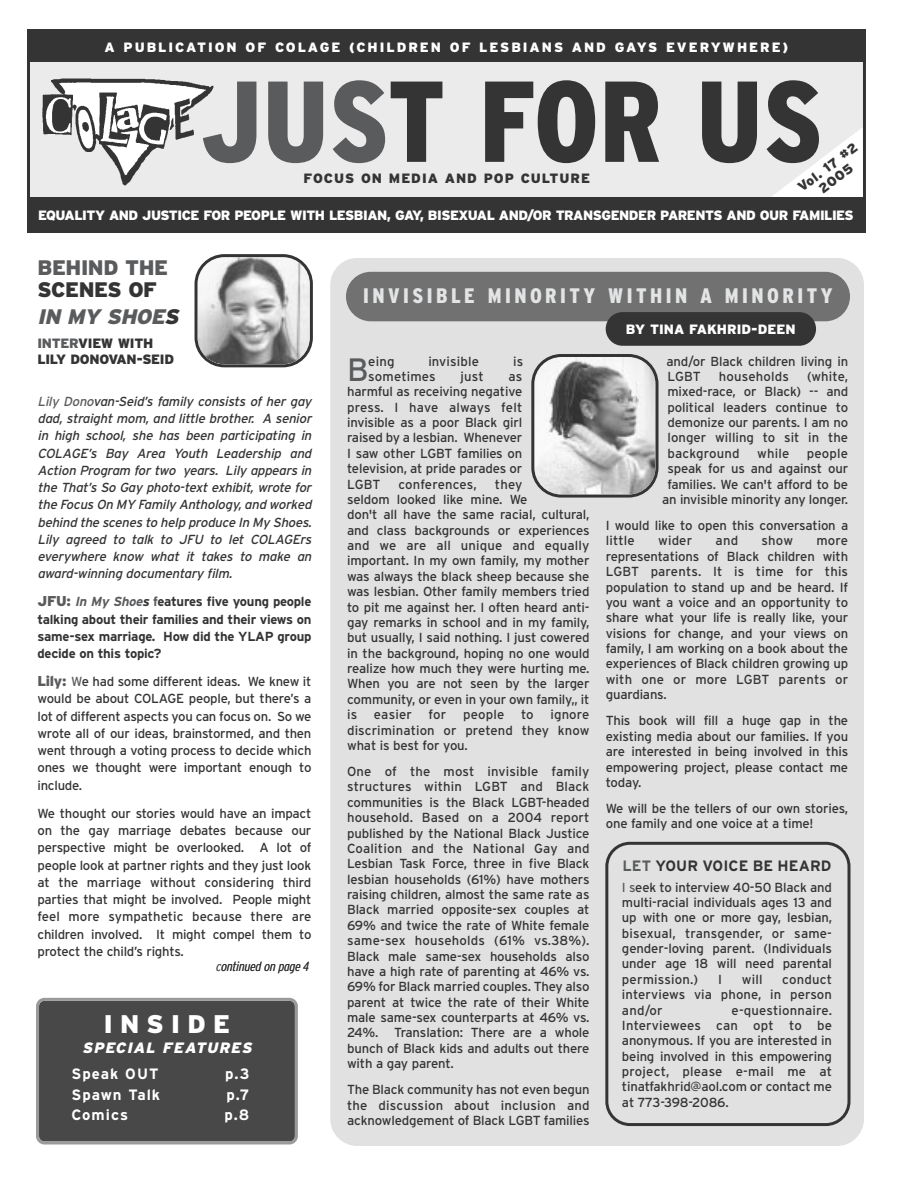
<style>
.page{position:relative;width:918px;height:1188px;background:#fff}
.page>*{position:absolute;margin:0;border:0;box-sizing:border-box;transform-origin:0 0}
.t1{font:900 condensed 114.75px "Interstate";letter-spacing:.005em;color:#343434}
.t2{font:32.25px "Interstate";color:#5a5b5d}
.t3{font:900 25.5px "Interstate";letter-spacing:.285em;color:#fff}
.t4{font:900 condensed 21px "Interstate";letter-spacing:.165em;color:#e3e4e5}
.t5{font:900 21px/26.8px "Interstate";letter-spacing:-.02em;color:#343434}
.t6{font:900 21px "Interstate";letter-spacing:-.02em;color:#5a5b5d}
.t7{font:700 15px "Interstate";letter-spacing:.07em;color:#fff}
.t8{font:700 15px "Interstate";letter-spacing:.005em;color:#343434}
.t9{font:italic 900 15px "Interstate";letter-spacing:.07em;color:#fff}
.t10{font:900 13.5px "Interstate";letter-spacing:-.035em;color:#fff}
.t11{font:900 13.5px "Interstate";letter-spacing:.145em;color:#fff}
.t12{font:900 13.5px/13.5px "Interstate";letter-spacing:-.02em;color:#343434;text-align:center}
.t13{font:900 13.5px "Interstate";letter-spacing:.07em;color:#343434}
.t14{font:900 13.5px "Interstate";color:#fff}
.t15{font:13.2px/15.3px "Interstate";letter-spacing:-.015em;color:#343434;text-align:justify}
.t16{font:italic 13.2px/17.2px "Interstate";letter-spacing:-.02em;color:#343434;text-align:justify}
.t17{font:700 13.2px/17.2px "Interstate";letter-spacing:-.02em;color:#343434;text-align:justify}
.t18{font:13.2px "Interstate";letter-spacing:.015em;color:#343434}
.t19{font:italic 300 condensed 13.2px "Interstate";letter-spacing:-.015em;color:#343434}
.s1{color:#5a5b5d}
.s2{font-style:italic;color:#5a5b5d}
.s3{font-style:italic}
.s4{font-weight:900;font-size:14.25px;color:#5a5b5d}
</style>
<div class="page">
<div style="left:330px;top:258px;width:534px;height:888px;background:#e1e1e1;border-radius:27px"></div>
<div style="left:30px;top:33px;width:833px;height:189px;background:#ebebeb"></div>
<div style="left:27px;top:30px;width:839px;height:32px;background:#343434"></div>
<svg style="left:772px;top:128px;width:91px;height:69px"></svg>
<div style="left:27px;top:197px;width:839px;height:35px;background:#343434"></div>
<img style="left:42px;top:78px;width:172px;height:108px">
<div style="left:36px;top:998px;width:262px;height:146px;background:#484848"></div>
<svg style="left:195px;top:254px;width:118px;height:113px"></svg>
<div style="left:346px;top:272px;width:504px;height:49px;background:#717171;border-radius:25px"></div>
<div style="left:606px;top:312px;width:210px;height:34px;background:#343434;border-radius:17px"></div>
<svg style="left:531px;top:354px;width:127px;height:144px"></svg>
<svg style="left:605px;top:842px;width:245px;height:284px"></svg>
<p class="t11" style="left:105px;top:43px;width:685px">A PUBLICATION OF COLAGE (CHILDREN OF LESBIANS AND GAYS EVERYWHERE)</p>
<h1 class="t1" style="left:201px;top:79px;width:623px"><span class="s1">JUS</span>T FOR US</h1>
<p class="t12" style="left:796px;top:184px;width:72px;rotate:-37deg">Vol. 17 <sup>#</sup>2<br>2005</p>
<p class="t13" style="left:304px;top:173px;width:288px">FOCUS ON MEDIA AND POP CULTURE</p>
<p class="t10" style="left:38px;top:211px;width:817px">EQUALITY AND JUSTICE FOR PEOPLE WITH LESBIAN, GAY, BISEXUAL AND/OR TRANSGENDER PARENTS AND OUR FAMILIES</p>
<h3 class="t6" style="left:38px;top:260px;width:132px">BEHIND THE</h3>
<h3 class="t5" style="left:38px;top:278px;width:142px">SCENES OF<br><span class="s2">IN MY SHOE</span><span class="s3">S</span></h3>
<p class="t12" style="left:38px;top:336px;width:138px;line-height:16.4px;text-align:left"><span class="s1">INTER</span>VIEW WITH<br>LILY DONOVAN-SEID</p>
<p class="t16" style="left:38px;top:394px;width:276px"><span class="s1">Lily Dono</span>van-Seid’s family consists of her gay dad, straight mom, and little brother. A senior in high school, she has been participating in COLAGE’s Bay Area Youth Leadership and Action Program for two years. Lily appears in the That’s So Gay photo-text exhibit, wrote for the Focus On MY Family Anthology, and worked behind the scenes to help produce In My Shoes.<br>Lily agreed to talk to JFU to let COLAGErs everywhere know what it takes to make an award-winning documentary film.</p>
<p class="t17" style="left:37px;top:594px;width:276px"><span class="s4">JFU:</span> <span class="s2">In My Shoe</span><span class="s3">s</span> <span class="s1">f</span>eatures five young people talking about their families and their views on same-sex marriage. How did the YLAP group decide on this topic?</p>
<p class="t15" style="left:37px;top:674px;width:276px;line-height:17.2px"><span class="s4">Lily:</span> <span class="s1">W</span>e had some different ideas. We knew it would be about COLAGE people, but there’s a lot of different aspects you can focus on. So we wrote all of our ideas, brainstormed, and then went through a voting process to decide which ones we thought were important enough to include.</p>
<p class="t15" style="left:37px;top:806px;width:275px;line-height:17.2px">We thought our stories would have an impact on the gay marriage debates because our perspective might be overlooked. A lot of people look at partner rights and they just look at the marriage without considering third parties that might be involved. People might feel more sympathetic because there are children involved. It might compel them to protect the child’s rights.</p>
<p class="t19" style="left:216px;top:962px;width:94px"><span class="s1">c</span>ontinued on page 4</p>
<h3 class="t3" style="left:104px;top:1015px;width:128px">INSIDE</h3>
<p class="t9" style="left:82px;top:1042px;width:171px">SPECIAL FEATURES</p>
<p class="t7" style="left:71px;top:1069px;width:89px">Speak OUT</p>
<p class="t7" style="left:225px;top:1069px;width:26px">p.3</p>
<p class="t7" style="left:71px;top:1089px;width:90px">Spawn Talk</p>
<p class="t7" style="left:226px;top:1089px;width:24px">p.7</p>
<p class="t7" style="left:71px;top:1109px;width:58px">Comics</p>
<p class="t7" style="left:224px;top:1109px;width:26px">p.8</p>
<h3 class="t4" style="left:363px;top:288px;width:471px">INVISIBLE MINORITY WITHIN A MINORITY</h3>
<p class="t14" style="left:626px;top:324px;width:171px">BY TINA FAKHRID-DEEN</p>
<h2 class="t2" style="left:347px;top:358px;width:23px">B</h2>
<p class="t15" style="left:368px;top:355px;width:28px">eing</p>
<p class="t18" style="left:428px;top:356px;width:52px">invisible</p>
<p class="t15" style="left:513px;top:355px;width:12px">is</p>
<p class="t18" style="left:368px;top:371px;width:69px">sometimes</p>
<p class="t15" style="left:461px;top:370px;width:25px">just</p>
<p class="t15" style="left:347px;top:370px;width:177px;text-indent:161px">as harmful as receiving negative press. I have always felt invisible as a poor Black girl raised by a lesbian. Whenever I saw other LGBT families on television, at pride parades or LGBT</p>
<p class="t15" style="left:347px;top:478px;width:244px;text-align:left;text-indent:148px">they<br>seldom looked like mine. We<br>don't all have the same racial, cultural, and class backgrounds or experiences and we are all unique and equally important. In my own family, my mother was always the black sheep because she was lesbian. Other family members tried to pit me against her. I often heard anti&shy;gay remarks in school and in my family, but usually, I said nothing. I just cowered in the background, hoping no one would realize how much they were hurting me.<br>When you are not seen by the larger community, or even in your own family,, it is</p>
<p class="t15" style="left:398px;top:478px;width:80px">conferences,</p>
<p class="t15" style="left:374px;top:708px;width:40px">easier</p>
<p class="t15" style="left:429px;top:708px;width:19px">for</p>
<p class="t15" style="left:463px;top:708px;width:43px">people</p>
<p class="t15" style="left:521px;top:708px;width:14px">to</p>
<p class="t15" style="left:347px;top:708px;width:244px;text-indent:203px">ignore discrimination or pretend they know what is best for you.</p>
<p class="t15" style="left:347px;top:765px;width:244px">One of the most invisible family structures within LGBT and Black communities is the Black LGBT-headed household. Based on a 2004 report published by the National Black Justice Coalition and the National Gay and Lesbian Task Force, three in five Black lesbian households (61%) have mothers raising children, almost the same rate as Black married opposite-sex couples at 69% and twice the rate of White female same-sex households (61% vs.38%).<br>Black male same-sex households also have a high rate of parenting at 46% vs.<br>69% for Black married couples. They also parent at twice the rate of their White male same-sex counterparts at 46% vs.<br>24%. Translation: There are a whole bunch of Black kids and adults out there with a gay parent.</p>
<p class="t15" style="left:347px;top:1083px;width:244px">The Black community has not even begun the discussion about inclusion and acknowledgement of Black LGBT families</p>
<p class="t15" style="left:667px;top:355px;width:183px">and/or Black children living in<br>LGBT</p>
<p class="t15" style="left:668px;top:370px;width:182px;text-indent:140px">(white, mixed-race, or Black) -- and political leaders continue to demonize our parents. I am no longer willing to sit in the background</p>
<p class="t18" style="left:719px;top:371px;width:72px">households</p>
<p class="t15" style="left:662px;top:447px;width:187px;text-align:right">people<br>speak for us and against our families. We can't afford to be an invisible minority any longer.</p>
<p class="t15" style="left:606px;top:519px;width:244px">I would like to open this conversation a little</p>
<p class="t15" style="left:757px;top:447px;width:34px">while</p>
<p class="t15" style="left:658px;top:535px;width:36px">wider</p>
<p class="t15" style="left:716px;top:535px;width:24px">and</p>
<p class="t15" style="left:762px;top:535px;width:33px">show</p>
<p class="t15" style="left:606px;top:535px;width:244px;text-indent:211px">more representations of Black children with LGBT parents. It is time for this population to stand up and be heard. If you want a voice and an opportunity to share what your life is really like, your visions for change, and your views on family, I am working on a book about the experiences of Black children growing up with one or more LGBT parents or guardians.</p>
<p class="t15" style="left:606px;top:714px;width:244px">This book will fill a huge gap in the existing media about our families. If you are interested in being involved in this empowering project, please contact me today.</p>
<p class="t15" style="left:606px;top:802px;width:244px">We will be the tellers of our own stories, one family and one voice at a time!</p>
<p class="t8" style="left:622px;top:860px;width:211px"><span class="s1">LET</span> YOUR VOICE BE HEARD</p>
<p class="t15" style="left:622px;top:881px;width:212px"><span class="s1">I s</span>eek to interview 40-50 Black and multi-racial individuals ages 13 and up with one or more gay, lesbian, bisexual, transgender, or same&shy;gender-loving parent. (Individuals under age 18 will need parental permission.)</p>
<p class="t15" style="left:622px;top:973px;width:212px;text-indent:160px">conduct interviews via phone, in person and/or</p>
<p class="t15" style="left:718px;top:973px;width:5px">I</p>
<p class="t15" style="left:742px;top:973px;width:22px">will</p>
<p class="t15" style="left:622px;top:1004px;width:212px;text-indent:110px">e-questionnaire.<br>Interviewees can opt to be anonymous. If you are interested in being involved in this empowering project, please e-mail me at tinatfakhrid@aol.com or contact me at 773-398-2086.</p>
</div>
